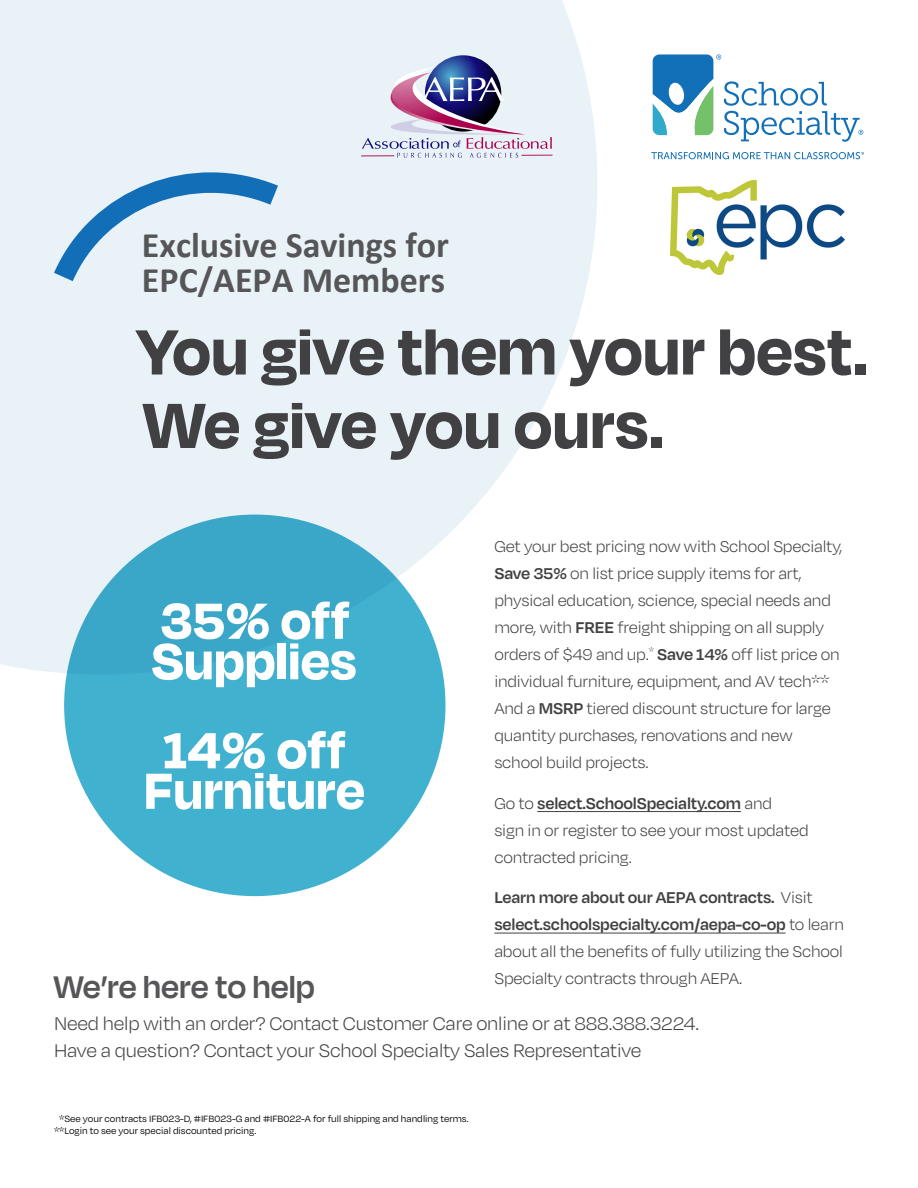
<style>
.page{position:relative;width:918px;height:1188px;background:#fff}
.page>*{position:absolute;margin:0;border:0;box-sizing:border-box;transform-origin:0 0}
.t1{font:700 73.5px/73.5px "Degular Display";letter-spacing:.02em;color:#414042}
.t2{font:700 58.5px/89.1px "Degular Display";letter-spacing:.02em;color:#fff}
.t3{font:700 36px/34.5px "Calibri";color:#565659}
.t4{font:600 36px "Degular Display";letter-spacing:.02em;color:#565659}
.t5{font:300 21px/27px "Degular";letter-spacing:-.01em;color:#414042}
.t6{font:300 18px/27px "Degular";letter-spacing:-.01em;color:#414042}
.t7{font:10.5px/12.6px "Degular";color:#000}
.s1{font-weight:600}
</style>
<div class="page">
<svg style="left:0;top:0;width:598px;height:675px;background:#ecf3f8"></svg>
<svg style="left:36px;top:161px;width:265px;height:143px;background:#cbe0ee"></svg>
<svg style="left:653px;top:54px;width:210px;height:88px"></svg>
<svg style="left:651px;top:152px;width:213px;height:7px"></svg>
<div style="left:64px;top:515px;width:382px;height:381px;background:#41b1d0;border-radius:50%"></div>
<hr style="left:537px;top:811px;width:204px;height:1px;background:#414042">
<hr style="left:494px;top:933px;width:292px;height:1px;background:#414042">
<hr style="left:522px;top:155px;width:31px;height:1px;background:#aa014c">
<hr style="left:361px;top:155px;width:33px;height:1px;background:#aa014c">
<svg style="left:362px;top:55px;width:190px;height:103px;background:#bebad1"></svg>
<img style="left:671px;top:180px;width:173px;height:94px">
<h3 class="t3" style="left:142px;top:228px;width:308px">Exclusive Savings for<br>EPC/AEPA Members</h3>
<h1 class="t1" style="left:137px;top:312px;width:732px">You give them your best.<br>We give you ours.</h1>
<p class="t6" style="left:494px;top:532px;width:349px">Get your best pricing now with School Specialty, <span class="s1">Save 35%</span> on list price supply items for art, physical education, science, special needs and more, with <span class="s1">FREE</span> freight shipping on all supply orders of $49 and up.<sup>*</sup> <span class="s1">Save 14%</span> off list price on individual furniture, equipment, and AV tech** And a <span class="s1">MSRP</span> tiered discount structure for large quantity purchases, renovations and new school build projects.</p>
<p class="t6" style="left:494px;top:789px;width:316px">Go to <span class="s1">select.SchoolSpecialty.com</span> and<br>sign in or register to see your most updated contracted pricing.</p>
<p class="t6" style="left:494px;top:883px;width:351px"><span class="s1">Learn more about our AEPA contracts.</span> Visit <span class="s1">select.schoolspecialty.com/aepa-co-op</span> to learn about all the benefits of fully utilizing the School Specialty contracts through AEPA.</p>
<h2 class="t2" style="left:161px;top:574px;width:190px">35% off</h2>
<h2 class="t2" style="left:152px;top:615px;width:206px">Supplies<br>14% off</h2>
<h2 class="t2" style="left:144px;top:744px;width:221px">Furniture</h2>
<h3 class="t4" style="left:54px;top:966px;width:262px">We’re here to help</h3>
<p class="t5" style="left:54px;top:1009px;width:647px">Need help with an order? Contact Customer Care online or at 888.388.3224.<br>Have a question? Contact your School Specialty Sales Representative</p>
<p class="t7" style="left:54px;top:1112px;width:416px;text-indent:5px">*See your contracts IFB023-D, #IFB023-G and #IFB022-A for full shipping and handling terms. **Login to see your special discounted pricing.</p>
</div>
